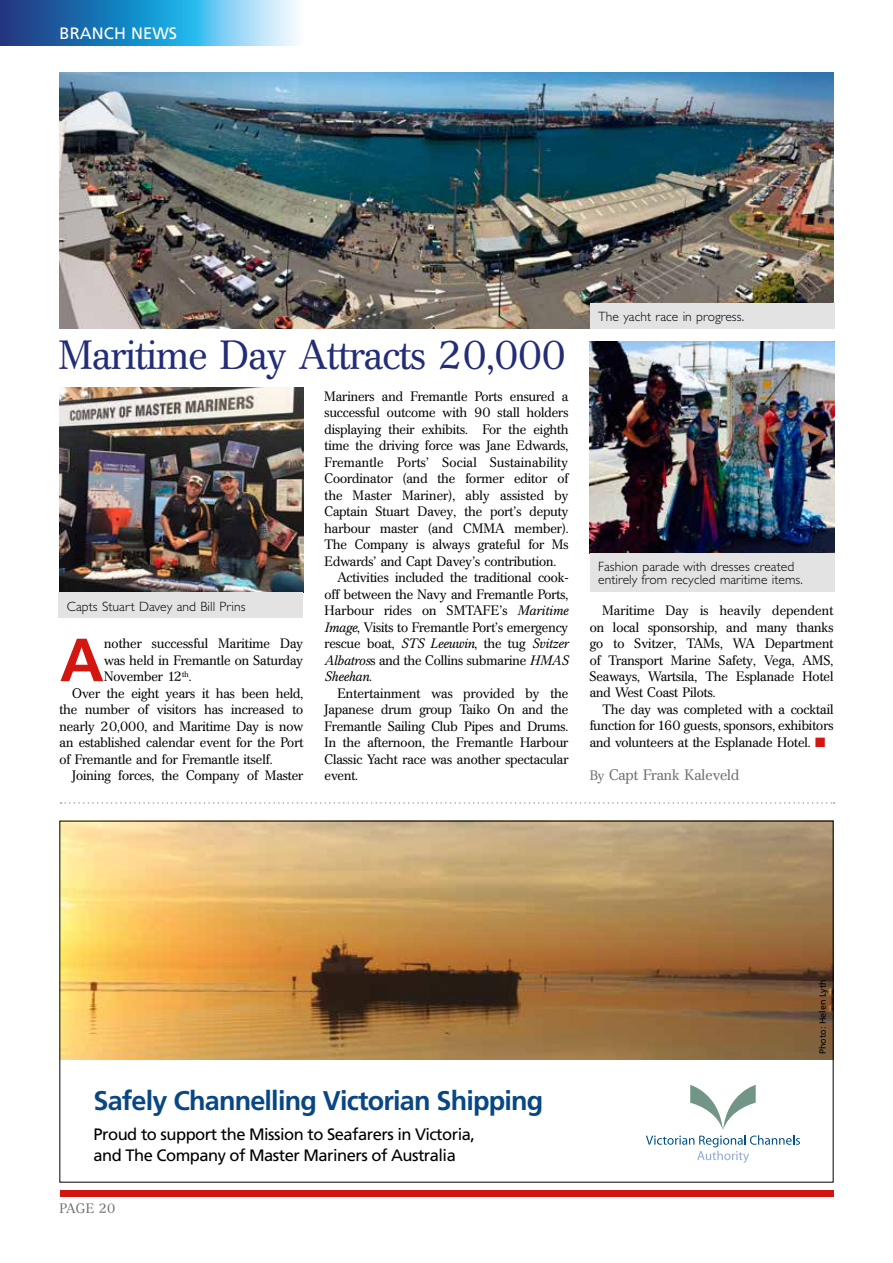
<style>
.page{position:relative;width:893px;height:1263px;background:#fff}
.page>*{position:absolute;margin:0;border:0;box-sizing:border-box;transform-origin:0 0}
.t1{font:700 60.75px "Frutiger";color:#d21610}
.t2{font:40.5px "Cremona";letter-spacing:-.005em;color:#232c77}
.t3{font:700 27px "Frutiger";letter-spacing:-.03em;color:#084783}
.t4{font:16.5px/21px "Frutiger";letter-spacing:-.03em;color:#000}
.t5{font:16.5px "Frutiger";letter-spacing:.005em;color:#fff}
.t6{font:15px "Cremona";letter-spacing:.005em;color:#706f6f}
.t7{font:13.5px/16.5px "Cremona";color:#000;text-align:justify}
.t8{font:300 13.5px/13.5px "Gill Sans";letter-spacing:.005em;color:#000}
.t9{font:13.5px "Cremona";letter-spacing:.02em;color:#000}
.t10{font:italic 13.5px "Cremona";color:#000}
.t11{font:13.5px "Cremona";letter-spacing:.015em;color:#706f6f}
.t12{font:9px "Frutiger";color:#000}
.s1{font-style:italic}
.s2{font-style:normal}
.s3{color:#d21610}
.s4{font-size:13.5px}
</style>
<div class="page">
<div style="left:60px;top:1191px;width:773px;height:6px;background:#d21610"></div>
<svg style="left:0;top:0;width:298px;height:45px;background:#4898cb"></svg>
<img style="left:60px;top:388px;width:243px;height:205px">
<img style="left:590px;top:342px;width:245px;height:211px">
<img style="left:59px;top:72px;width:774px;height:257px">
<div style="left:58px;top:593px;width:245px;height:25px;background:#e3e3e3"></div>
<div style="left:590px;top:553px;width:245px;height:39px;background:#e3e3e3"></div>
<div style="left:590px;top:303px;width:245px;height:26px;background:#e3e3e3"></div>
<svg style="left:61px;top:802px;width:773px;height:2px"></svg>
<img style="left:61px;top:823px;width:770px;height:237px">
<svg style="left:646px;top:1085px;width:154px;height:78px"></svg>
<p class="t5" style="left:60px;top:24px;width:22px">Branch</p>
<p class="t5" style="left:131px;top:24px;width:46px">NEWS</p>
<h2 class="t2" style="left:59px;top:332px;width:508px">Maritime Day Attracts 20,000</h2>
<p class="t8" style="left:67px;top:599px;width:180px">Capts Stuart Davey and Bill Prins</p>
<h1 class="t1" style="left:60px;top:624px;width:45px">A</h1>
<p class="t7" style="left:104px;top:635px;width:201px">nother successful Maritime Day</p>
<p class="t7" style="left:104px;top:652px;width:201px">was held in Fremantle on Saturday</p>
<p class="t7" style="left:104px;top:668px;width:89px">November 12<sup>th</sup>.</p>
<p class="t7" style="left:72px;top:685px;width:233px">Over the eight years it has been held,</p>
<p class="t7" style="left:60px;top:701px;width:245px">the number of visitors has increased to</p>
<p class="t7" style="left:60px;top:718px;width:245px">nearly 20,000, and Maritime Day is now</p>
<p class="t7" style="left:60px;top:734px;width:245px">an established calendar event for the Port</p>
<p class="t7" style="left:60px;top:751px;width:214px">of Fremantle and for Fremantle itself.</p>
<p class="t7" style="left:72px;top:767px;width:233px">Joining forces, the Company of Master</p>
<p class="t7" style="left:325px;top:388px;width:245px">Mariners and Fremantle Ports ensured a</p>
<p class="t7" style="left:325px;top:404px;width:245px">successful outcome with 90 stall holders</p>
<p class="t7" style="left:325px;top:421px;width:245px">displaying their exhibits. For the eighth</p>
<p class="t7" style="left:325px;top:437px;width:245px">time the driving force was Jane Edwards,</p>
<p class="t9" style="left:325px;top:454px;width:245px">Fremantle Ports’ Social Sustainability</p>
<p class="t7" style="left:325px;top:470px;width:245px">Coordinator (and the former editor of</p>
<p class="t7" style="left:325px;top:487px;width:245px">the Master Mariner), ably assisted by</p>
<p class="t7" style="left:325px;top:503px;width:245px">Captain Stuart Davey, the port’s deputy</p>
<p class="t7" style="left:325px;top:520px;width:245px">harbour master (and CMMA member).</p>
<p class="t7" style="left:325px;top:536px;width:245px">The Company is always grateful for Ms</p>
<p class="t7" style="left:325px;top:553px;width:233px">Edwards’ and Capt Davey’s contribution.</p>
<p class="t7" style="left:337px;top:569px;width:233px">Activities included the traditional cook-</p>
<p class="t7" style="left:325px;top:586px;width:245px">off between the Navy and Fremantle Ports,</p>
<p class="t7" style="left:325px;top:602px;width:245px">Harbour rides on SMTAFE’s <span class="s1">Maritime</span></p>
<p class="t7" style="left:325px;top:619px;width:245px"><span class="s1">Image</span>, Visits to Fremantle Port’s emergency</p>
<p class="t7" style="left:325px;top:635px;width:245px">rescue boat, <span class="s1">STS Leeuwin</span>, the tug <span class="s1">Svitzer</span></p>
<p class="t7" style="left:325px;top:652px;width:245px"><span class="s1">Albatros</span>s and the Collins submarine <span class="s1">HMAS</span></p>
<p class="t10" style="left:325px;top:668px;width:49px">Sheehan<span class="s2">.</span></p>
<p class="t7" style="left:337px;top:685px;width:233px">Entertainment was provided by the</p>
<p class="t7" style="left:325px;top:701px;width:245px">Japanese drum group Taiko On and the</p>
<p class="t7" style="left:325px;top:718px;width:245px">Fremantle Sailing Club Pipes and Drums.</p>
<p class="t7" style="left:325px;top:734px;width:245px">In the afternoon, the Fremantle Harbour</p>
<p class="t7" style="left:325px;top:751px;width:245px">Classic Yacht race was another spectacular</p>
<p class="t7" style="left:325px;top:767px;width:35px">event.</p>
<p class="t8" style="left:598px;top:310px;width:147px">The yacht race in progress.</p>
<p class="t8" style="left:598px;top:560px;width:206px">Fashion parade with dresses created entirely from recycled maritime items.</p>
<p class="t7" style="left:590px;top:602px;width:245px;text-indent:13px">Maritime Day is heavily dependent on local sponsorship, and many thanks go to Svitzer, TAMs, WA Department of Transport Marine Safety, Vega, AMS, Seaways, Wartsila, The Esplanade Hotel and West Coast Pilots.</p>
<p class="t7" style="left:590px;top:701px;width:245px;text-indent:13px">The day was completed with a cocktail function for 160 guests, sponsors, exhibitors and volunteers at the Esplanade Hotel. <span class="s3">■</span></p>
<p class="t6" style="left:590px;top:766px;width:151px"><span class="s4">By</span> Capt Frank Kaleveld</p>
<h3 class="t3" style="left:94px;top:1085px;width:451px">Safely Channelling Victorian Shipping</h3>
<p class="t4" style="left:94px;top:1123px;width:383px">Proud to support the Mission to Seafarers in Victoria, and The Company of Master Mariners of Australia</p>
<p class="t11" style="left:60px;top:1201px;width:57px">PAGE 20</p>
<p class="t12" style="left:818px;top:1054px;width:76px;rotate:-90deg">Photo: Helen Lyth</p>
</div>
